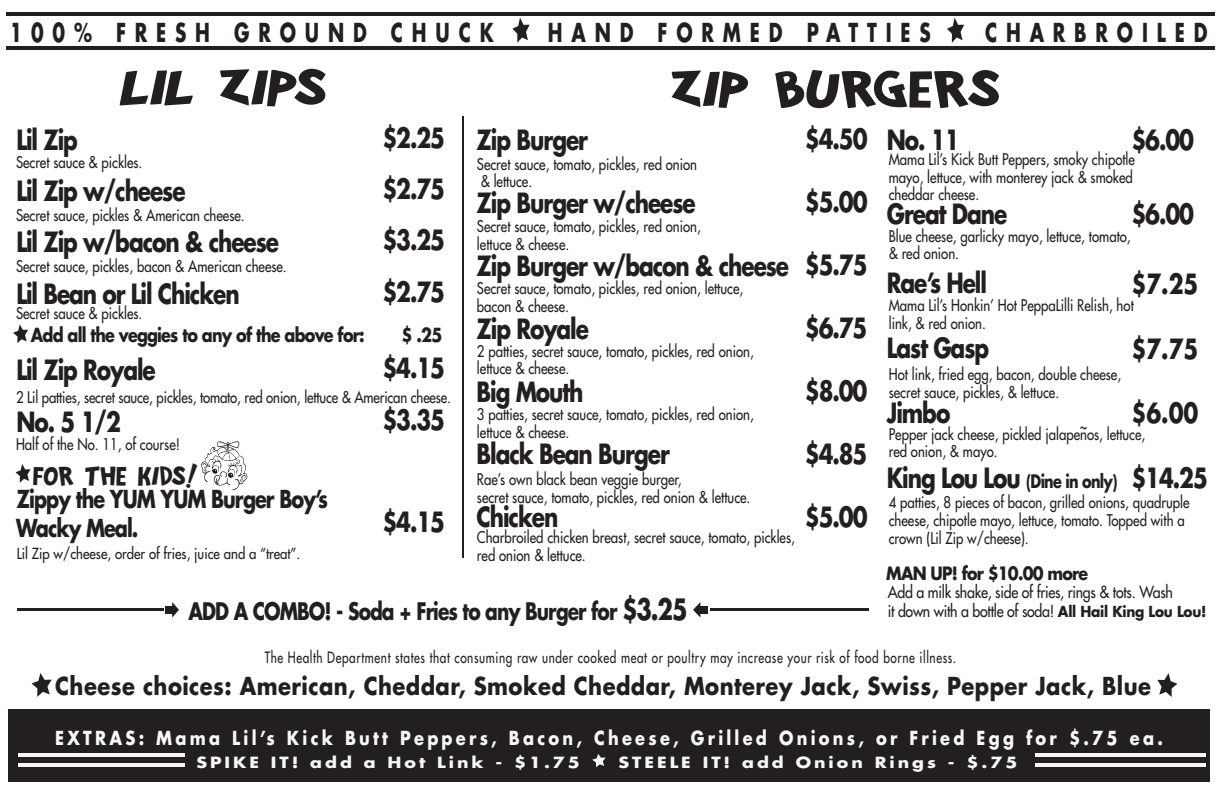
<style>
.page{position:relative;width:1224px;height:792px;background:#fff}
.page>*{position:absolute;margin:0;border:0;box-sizing:border-box;transform-origin:0 0}
.t1{font:49.6px "Jumping Bean";color:#231f20;scale:1.37 1}
.t2{font:700 27.2px/51.2px "Futura";letter-spacing:-.05em;color:#231f20;scale:.8 1}
.t3{font:25.6px "Jumping Bean";color:#231f20;scale:1.15 1}
.t4{font:700 25.4px "Futura";letter-spacing:.48em;color:#231f20;scale:.72 1}
.t5{font:700 24.2px "Futura";letter-spacing:.02em;color:#231f20;scale:.88 1}
.t6{font:700 24.2px "Futura";letter-spacing:-.05em;color:#231f20;scale:.8 1}
.t7{font:700 23.6px "Futura";letter-spacing:-.05em;color:#231f20;scale:.79 1}
.t8{font:700 19px "Futura";letter-spacing:-.05em;color:#231f20;scale:.85 1}
.t9{font:700 18.8px "Futura";letter-spacing:.2em;color:#f6f8f8;scale:.86 1}
.t10{font:700 18px "Futura";letter-spacing:-.05em;color:#231f20;scale:.8 1}
.t11{font:700 17.8px "Futura";letter-spacing:-.05em;color:#231f20;scale:.89 1}
.t12{font:16.2px/18.6px "Futura";letter-spacing:-.02em;color:#231f20;scale:.87 1}
.t13{font:15.8px/17.8px "Futura";color:#231f20;scale:.84 1}
.t14{font:15.2px "Futura";letter-spacing:.05em;color:#231f20;scale:.78 1}
.t15{font:700 15px "Futura";letter-spacing:.17em;color:#f6f8f8;scale:1.16 1}
.t16{font:15px "Futura";color:#231f20;scale:.88 1}
.s1{font-size:27.2px}
.s2{font-size:28.6px}
.s3{font-weight:700;font-size:14.8px}
</style>
<div class="page">
<div style="left:8px;top:709px;width:1202px;height:73px;background:#231f20"></div>
<svg style="left:120px;top:70px;width:73px;height:35px"></svg>
<svg style="left:220px;top:69px;width:106px;height:37px"></svg>
<hr style="left:462px;top:117px;width:2px;height:441px;background:#231f20">
<svg style="left:592px;top:754px;width:14px;height:13px"></svg>
<hr style="left:18px;top:763px;width:167px;height:4px;background:#f6f8f8">
<hr style="left:1035px;top:763px;width:170px;height:4px;background:#f6f8f8">
<hr style="left:18px;top:754px;width:167px;height:3px;background:#f6f8f8">
<hr style="left:1035px;top:754px;width:170px;height:3px;background:#f6f8f8">
<svg style="left:13px;top:324px;width:15px;height:19px"></svg>
<svg style="left:16px;top:464px;width:15px;height:19px"></svg>
<svg style="left:32px;top:673px;width:20px;height:24px"></svg>
<svg style="left:1157px;top:673px;width:20px;height:24px"></svg>
<svg style="left:201px;top:441px;width:47px;height:49px"></svg>
<svg style="left:512px;top:18px;width:18px;height:25px"></svg>
<svg style="left:947px;top:18px;width:17px;height:25px"></svg>
<hr style="left:6px;top:12px;width:1209px;height:4px;background:#231f20">
<hr style="left:6px;top:46px;width:1209px;height:4px;background:#231f20">
<svg style="left:172px;top:602px;width:7px;height:16px"></svg>
<div style="left:165px;top:606px;width:8px;height:8px;background:#231f20"></div>
<hr style="left:17px;top:609px;width:146px;height:2px;background:#231f20">
<svg style="left:693px;top:602px;width:7px;height:15px"></svg>
<div style="left:700px;top:606px;width:8px;height:8px;background:#231f20"></div>
<hr style="left:710px;top:609px;width:159px;height:2px;background:#231f20">
<h3 class="t4" style="left:10px;top:14px;width:674px">100% FRESH GROUND CHUCK</h3>
<h3 class="t4" style="left:548px;top:14px;width:533px">HAND FORMED PATTIES</h3>
<h3 class="t4" style="left:985px;top:14px;width:311px">CHARBROILED</h3>
<h1 class="t1" style="left:671px;top:59px;width:242px">ZIP BURGERS</h1>
<h2 class="t2" style="left:382px;top:111px;width:80px;text-align:justify">$2.25 $2.75 $3.25 $2.75</h2>
<h2 class="t2" style="left:805px;top:113px;width:80px">$4.50</h2>
<h2 class="t2" style="left:805px;top:176px;width:80px">$5.00</h2>
<h2 class="t2" style="left:805px;top:239px;width:80px">$5.75</h2>
<h2 class="t2" style="left:805px;top:302px;width:80px">$6.75</h2>
<h2 class="t2" style="left:805px;top:365px;width:80px">$8.00</h2>
<h2 class="t2" style="left:805px;top:427px;width:80px">$4.85</h2>
<h2 class="t2" style="left:805px;top:490px;width:80px">$5.00</h2>
<h2 class="t2" style="left:1132px;top:113px;width:80px">$6.00</h2>
<h2 class="t2" style="left:16px;top:113px;width:330px">Lil Zip<br>Lil Zip w/cheese<br>Lil Zip w/bacon &amp; cheese<br>Lil Bean or Lil Chicken</h2>
<h2 class="t2" style="left:477px;top:113px;width:141px">Zip Burger</h2>
<h2 class="t2" style="left:477px;top:176px;width:275px">Zip Burger w/cheese</h2>
<h2 class="t2" style="left:477px;top:239px;width:392px">Zip Burger w/bacon &amp; cheese</h2>
<h2 class="t2" style="left:477px;top:302px;width:142px">Zip Royale</h2>
<h2 class="t2" style="left:477px;top:365px;width:135px">Big Mouth</h2>
<h2 class="t2" style="left:477px;top:428px;width:243px">Black Bean Burger</h2>
<h2 class="t2" style="left:477px;top:491px;width:104px">Chicken</h2>
<h2 class="t2" style="left:887px;top:113px;width:92px">No. 11</h2>
<p class="t13" style="left:477px;top:155px;width:264px">Secret sauce, tomato, pickles, red onion &amp; lettuce.</p>
<p class="t13" style="left:889px;top:150px;width:295px">Mama Lil’s Kick Butt Peppers, smoky chipotle mayo, lettuce, with monterey jack &amp; smoked cheddar cheese.</p>
<p class="t13" style="left:889px;top:227px;width:290px">Blue cheese, garlicky mayo, lettuce, tomato, &amp; red onion.</p>
<p class="t13" style="left:889px;top:296px;width:293px">Mama Lil’s Honkin’ Hot PeppaLilli Relish, hot link, &amp; red onion.</p>
<p class="t13" style="left:889px;top:365px;width:278px">Hot link, fried egg, bacon, double cheese, secret sauce, pickles, &amp; lettuce.</p>
<p class="t13" style="left:889px;top:425px;width:307px">Pepper jack cheese, pickled jalapenos, lettuce, red onion, &amp; mayo.</p>
<p class="t13" style="left:889px;top:494px;width:360px">4 patties, 8 pieces of bacon, grilled onions, quadruple cheese, chipotle mayo, lettuce, tomato. Topped with a</p>
<p class="t13" style="left:477px;top:528px;width:380px">Charbroiled chicken breast, secret sauce, tomato, pickles,</p>
<p class="t13" style="left:889px;top:529px;width:168px">crown (Lil Zip w/cheese).</p>
<p class="t13" style="left:477px;top:546px;width:131px">red onion &amp; lettuce.</p>
<p class="t13" style="left:16px;top:153px;width:152px">Secret sauce &amp; pickles.</p>
<p class="t13" style="left:16px;top:206px;width:274px">Secret sauce, pickles &amp; American cheese.</p>
<p class="t13" style="left:16px;top:257px;width:324px">Secret sauce, pickles, bacon &amp; American cheese.</p>
<p class="t13" style="left:16px;top:304px;width:152px">Secret sauce &amp; pickles.</p>
<h2 class="t2" style="left:1132px;top:188px;width:80px">$6.00</h2>
<h2 class="t2" style="left:887px;top:187px;width:152px">Great Dane</h2>
<p class="t13" style="left:477px;top:218px;width:268px">Secret sauce, tomato, pickles, red onion, lettuce &amp; cheese.</p>
<p class="t13" style="left:477px;top:280px;width:319px">Secret sauce, tomato, pickles, red onion, lettuce, bacon &amp; cheese.</p>
<p class="t13" style="left:477px;top:342px;width:331px">2 patties, secret sauce, tomato, pickles, red onion, lettuce &amp; cheese.</p>
<p class="t13" style="left:477px;top:406px;width:331px">3 patties, secret sauce, tomato, pickles, red onion, lettuce &amp; cheese.</p>
<p class="t13" style="left:477px;top:470px;width:327px">Rae’s own black bean veggie burger,<br>secret sauce, tomato, pickles, red onion &amp; lettuce.</p>
<h2 class="t2" style="left:1132px;top:257px;width:85px">$7.25</h2>
<h2 class="t2" style="left:1132px;top:322px;width:85px">$7.75</h2>
<h2 class="t2" style="left:1132px;top:387px;width:85px">$6.00</h2>
<h2 class="t2" style="left:1132px;top:452px;width:97px">$14.25</h2>
<h2 class="t2" style="left:887px;top:257px;width:127px">Rae’s Hell</h2>
<p class="t8" style="left:31px;top:322px;width:394px">Add all the veggies to any of the above for:</p>
<p class="t8" style="left:402px;top:322px;width:50px">$ .25</p>
<h2 class="t2" style="left:887px;top:322px;width:129px">Last Gasp</h2>
<h2 class="t2" style="left:887px;top:386px;width:81px">Jimbo</h2>
<h2 class="t2" style="left:382px;top:342px;width:80px">$4.15 $3.35</h2>
<h2 class="t2" style="left:16px;top:344px;width:176px">Lil Zip Royale<br>No. 5 1/2</h2>
<p class="t13" style="left:16px;top:388px;width:519px">2 Lil patties, secret sauce, pickles, tomato, red onion, lettuce &amp; American cheese.</p>
<p class="t13" style="left:1080px;top:418px;width:11px">~</p>
<p class="t13" style="left:16px;top:435px;width:197px">Half of the No. 11, of course!</p>
<h3 class="t3" style="left:33px;top:460px;width:145px">FOR THE KIDS!</h3>
<p class="t10" style="left:887px;top:468px;width:290px"><span class="s1">King Lou Lou</span> (Dine in only)</p>
<h3 class="t6" style="left:16px;top:483px;width:391px">Zippy the YUM YUM Burger Boy’s</h3>
<h2 class="t2" style="left:382px;top:496px;width:80px">$4.15</h2>
<h3 class="t6" style="left:16px;top:511px;width:155px">Wacky Meal.</h3>
<p class="t16" style="left:17px;top:544px;width:324px">Lil Zip w/cheese, order of fries, juice and a “treat”.</p>
<p class="t11" style="left:886px;top:561px;width:228px">MAN UP! for $10.00 more</p>
<h3 class="t7" style="left:188px;top:595px;width:634px">ADD A COMBO! - Soda + Fries to any Burger for <span class="s2">$3.25</span></h3>
<p class="t12" style="left:888px;top:583px;width:368px">Add a milk shake, side of fries, rings &amp; tots. Wash<br>it down with a bottle of soda! <span class="s3">All Hail King Lou Lou!</span></p>
<p class="t14" style="left:265px;top:648px;width:888px">The Health Department states that consuming raw under cooked meat or poultry may increase your risk of food borne illness.</p>
<h3 class="t5" style="left:55px;top:669px;width:1247px">Cheese choices: American, Cheddar, Smoked Cheddar, Monterey Jack, Swiss, Pepper Jack, Blue</h3>
<p class="t9" style="left:55px;top:725px;width:1290px">EXTRAS: Mama Lil’s Kick Butt Peppers, Bacon, Cheese, Grilled Onions, or Fried Egg for $.75 ea.</p>
<p class="t15" style="left:196px;top:752px;width:332px">SPIKE IT! add a Hot Link - $1.75</p>
<p class="t15" style="left:619px;top:752px;width:345px">STEELE IT! add Onion Rings - $.75</p>
</div>
